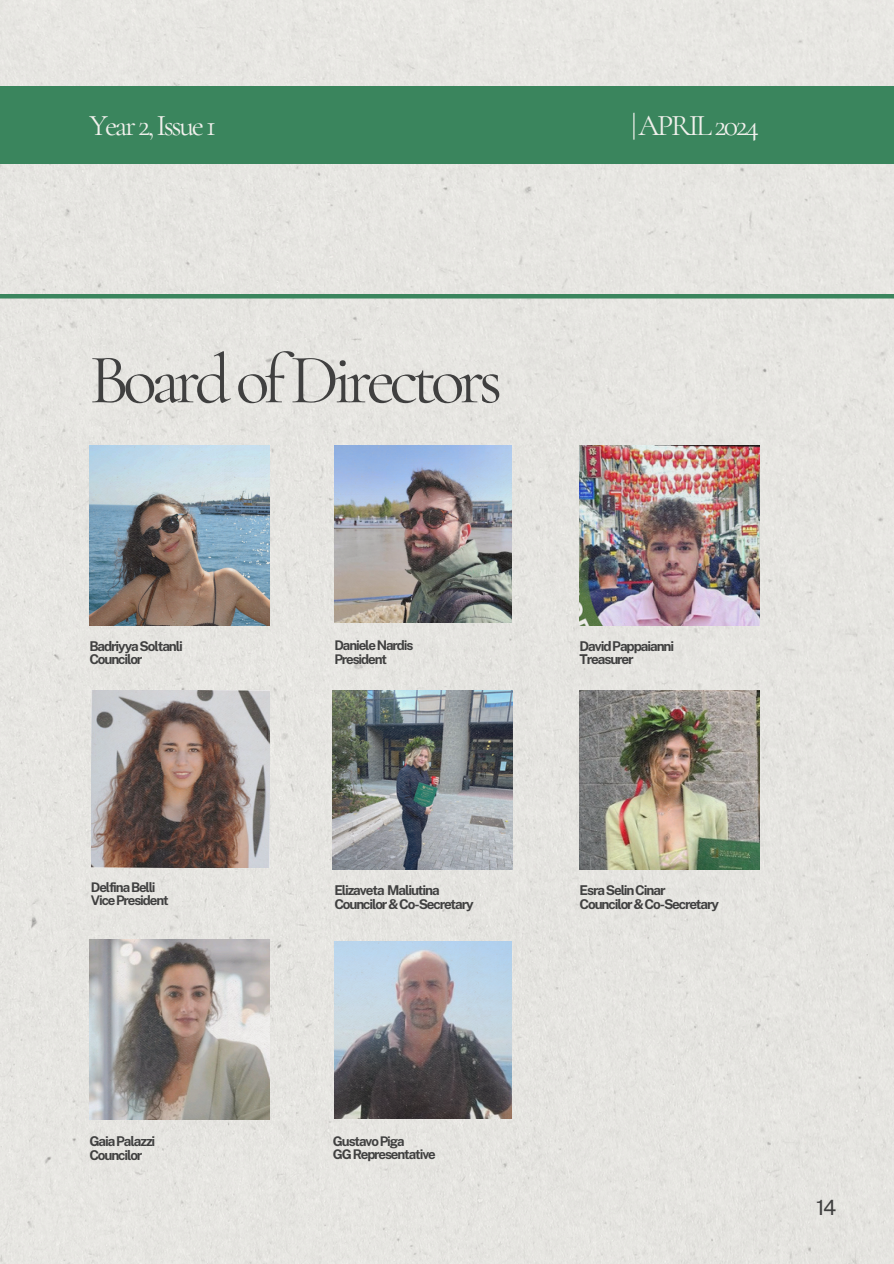
<style>
.page{position:relative;width:894px;height:1264px;background:#fff}
.page>*{position:absolute;margin:0;border:0;box-sizing:border-box;transform-origin:0 0}
.t1{font:70.5px "Cormorant Garamond";letter-spacing:-.08em;color:#404040}
.t2{font:30px "Cormorant Garamond";letter-spacing:-.08em;color:#f1f0ec}
.t3{font:21px "Public Sans";color:#404040}
.t4{font:700 13.5px "Public Sans";letter-spacing:-.08em;color:#404040}
.t5{font:700 13.35px "Public Sans";letter-spacing:-.08em;color:#404040}
</style>
<div class="page">
<div style="left:0;top:0;width:893px;height:1263px;background:#e6e5e1"></div>
<hr style="left:0;top:294px;width:893px;height:4px;background:#3a855d">
<img style="left:334px;top:941px;width:177px;height:177px">
<img style="left:579px;top:445px;width:180px;height:180px">
<img style="left:334px;top:445px;width:177px;height:177px">
<img style="left:333px;top:690px;width:179px;height:179px">
<img style="left:92px;top:690px;width:177px;height:177px">
<img style="left:579px;top:690px;width:180px;height:179px">
<img style="left:89px;top:445px;width:180px;height:180px">
<img style="left:89px;top:940px;width:180px;height:179px">
<div style="left:0;top:87px;width:893px;height:74px;background:#3a855d"></div>
<div style="left:0;top:89px;width:893px;height:74px;background:#3a855d"></div>
<p class="t2" style="left:89px;top:108px;width:128px">Year2,Issue1</p>
<p class="t2" style="left:631px;top:108px;width:129px">|APRIL2024</p>
<p class="t1" style="left:89px;top:337px;width:414px">BoardofDirectors</p>
<p class="t4" style="left:89px;top:637px;width:95px">BadriyyaSoltanli</p>
<p class="t4" style="left:89px;top:651px;width:55px">Councilor</p>
<p class="t5" style="left:334px;top:637px;width:81px">DanieleNardis</p>
<p class="t5" style="left:334px;top:651px;width:54px">President</p>
<h3 class="t4" style="left:579px;top:637px;width:96px">DavidPappaianni</h3>
<h1 class="t4" style="left:579px;top:651px;width:56px">Treasurer</h1>
<p class="t5" style="left:91px;top:879px;width:66px">DelfinaBelli</p>
<p class="t5" style="left:91px;top:892px;width:79px">VicePresident</p>
<p class="t4" style="left:334px;top:882px;width:107px">Elizaveta Maliutina</p>
<p class="t4" style="left:334px;top:895px;width:141px">Councilor&amp;Co-Secretary</p>
<p class="t4" style="left:579px;top:882px;width:87px">EsraSelinCinar</p>
<p class="t4" style="left:579px;top:895px;width:141px">Councilor&amp;Co-Secretary</p>
<p class="t4" style="left:89px;top:1133px;width:67px">GaiaPalazzi</p>
<p class="t4" style="left:89px;top:1146px;width:55px">Councilor</p>
<h2 class="t5" style="left:333px;top:1133px;width:73px">GustavoPiga</h2>
<h2 class="t5" style="left:333px;top:1146px;width:104px">GGRepresentative</h2>
<p class="t3" style="left:816px;top:1194px;width:22px">14</p>
</div>
